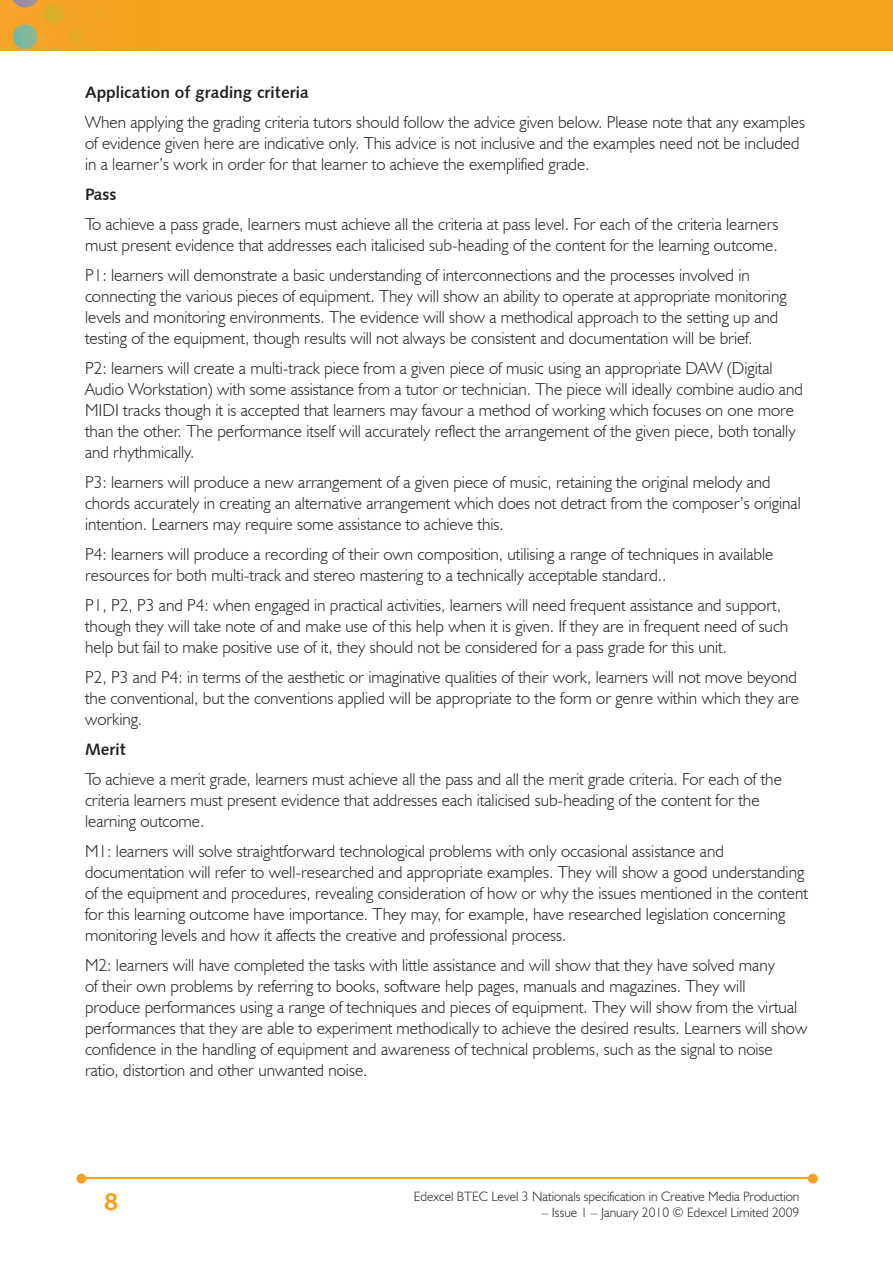
<style>
.page{position:relative;width:893px;height:1263px;background:#fff}
.page>*{position:absolute;margin:0;border:0;box-sizing:border-box;transform-origin:0 0}
.t1{font:700 25.5px "Bliss";color:#f6a01b}
.t2{font:300 17.25px/21px "Humanist 521 BT";color:#231f20}
.t3{font:16.5px "Humanist 531 BT Bold A";color:#231f20}
.t4{font:300 13.5px "Humanist 521 BT";color:#231f20}
</style>
<div class="page">
<img style="left:0;top:0;width:893px;height:51px">
<hr style="left:82px;top:1178px;width:728px;height:1px;background:#f6a01b">
<svg style="left:808px;top:1174px;width:10px;height:9px"></svg>
<svg style="left:77px;top:1174px;width:9px;height:9px"></svg>
<p class="t3" style="left:85px;top:82px;width:225px">Application of grading criteria</p>
<p class="t2" style="left:85px;top:111px;width:721px">When applying the grading criteria tutors should follow the advice given below. Please note that any examples of evidence given here are indicative only. This advice is not inclusive and the examples need not be included in a learner’s work in order for that learner to achieve the exemplified grade.</p>
<p class="t3" style="left:85px;top:184px;width:33px">Pass</p>
<p class="t2" style="left:85px;top:213px;width:695px">To achieve a pass grade, learners must achieve all the criteria at pass level. For each of the criteria learners must present evidence that addresses each italicised sub-heading of the content for the learning outcome.</p>
<p class="t2" style="left:85px;top:264px;width:703px">P1: learners will demonstrate a basic understanding of interconnections and the processes involved in connecting the various pieces of equipment. They will show an ability to operate at appropriate monitoring levels and monitoring environments. The evidence will show a methodical approach to the setting up and testing of the equipment, though results will not always be consistent and documentation will be brief.</p>
<p class="t2" style="left:85px;top:357px;width:719px">P2: learners will create a multi-track piece from a given piece of music using an appropriate DAW (Digital Audio Workstation) with some assistance from a tutor or technician. The piece will ideally combine audio and MIDI tracks though it is accepted that learners may favour a method of working which focuses on one more than the other. The performance itself will accurately reflect the arrangement of the given piece, both tonally and rhythmically.</p>
<p class="t2" style="left:85px;top:471px;width:717px">P3: learners will produce a new arrangement of a given piece of music, retaining the original melody and chords accurately in creating an alternative arrangement which does not detract from the composer’s original intention. Learners may require some assistance to achieve this.</p>
<p class="t2" style="left:85px;top:543px;width:690px">P4: learners will produce a recording of their own composition, utilising a range of techniques in available resources for both multi-track and stereo mastering to a technically acceptable standard..</p>
<p class="t2" style="left:85px;top:594px;width:705px">P1, P2, P3 and P4: when engaged in practical activities, learners will need frequent assistance and support, though they will take note of and make use of this help when it is given. If they are in frequent need of such help but fail to make positive use of it, they should not be considered for a pass grade for this unit.</p>
<p class="t2" style="left:85px;top:666px;width:715px;text-align:justify">P2, P3 and P4: in terms of the aesthetic or imaginative qualities of their work, learners will not move beyond the conventional, but the conventions applied will be appropriate to the form or genre within which they are working.</p>
<p class="t3" style="left:85px;top:739px;width:42px">Merit</p>
<p class="t2" style="left:85px;top:768px;width:698px">To achieve a merit grade, learners must achieve all the pass and all the merit grade criteria. For each of the criteria learners must present evidence that addresses each italicised sub-heading of the content for the learning outcome.</p>
<p class="t2" style="left:85px;top:840px;width:724px">M1: learners will solve straightforward technological problems with only occasional assistance and documentation will refer to well-researched and appropriate examples. They will show a good understanding of the equipment and procedures, revealing consideration of how or why the issues mentioned in the content for this learning outcome have importance. They may, for example, have researched legislation concerning monitoring levels and how it affects the creative and professional process.</p>
<p class="t2" style="left:85px;top:954px;width:724px">M2: learners will have completed the tasks with little assistance and will show that they have solved many<br>of their own problems by referring to books, software help pages, manuals and magazines. They will<br>produce performances using a range of techniques and pieces of equipment. They will show from the virtual performances that they are able to experiment methodically to achieve the desired results. Learners will show confidence in the handling of equipment and awareness of technical problems, such as the signal to noise ratio, distortion and other unwanted noise.</p>
<h1 class="t1" style="left:104px;top:1189px;width:15px">8</h1>
<p class="t4" style="left:414px;top:1188px;width:387px">Edexcel BTEC Level 3 Nationals specification in Creative Media Production</p>
<p class="t4" style="left:542px;top:1204px;width:259px">– Issue 1 – January 2010 © Edexcel Limited 2009</p>
</div>
